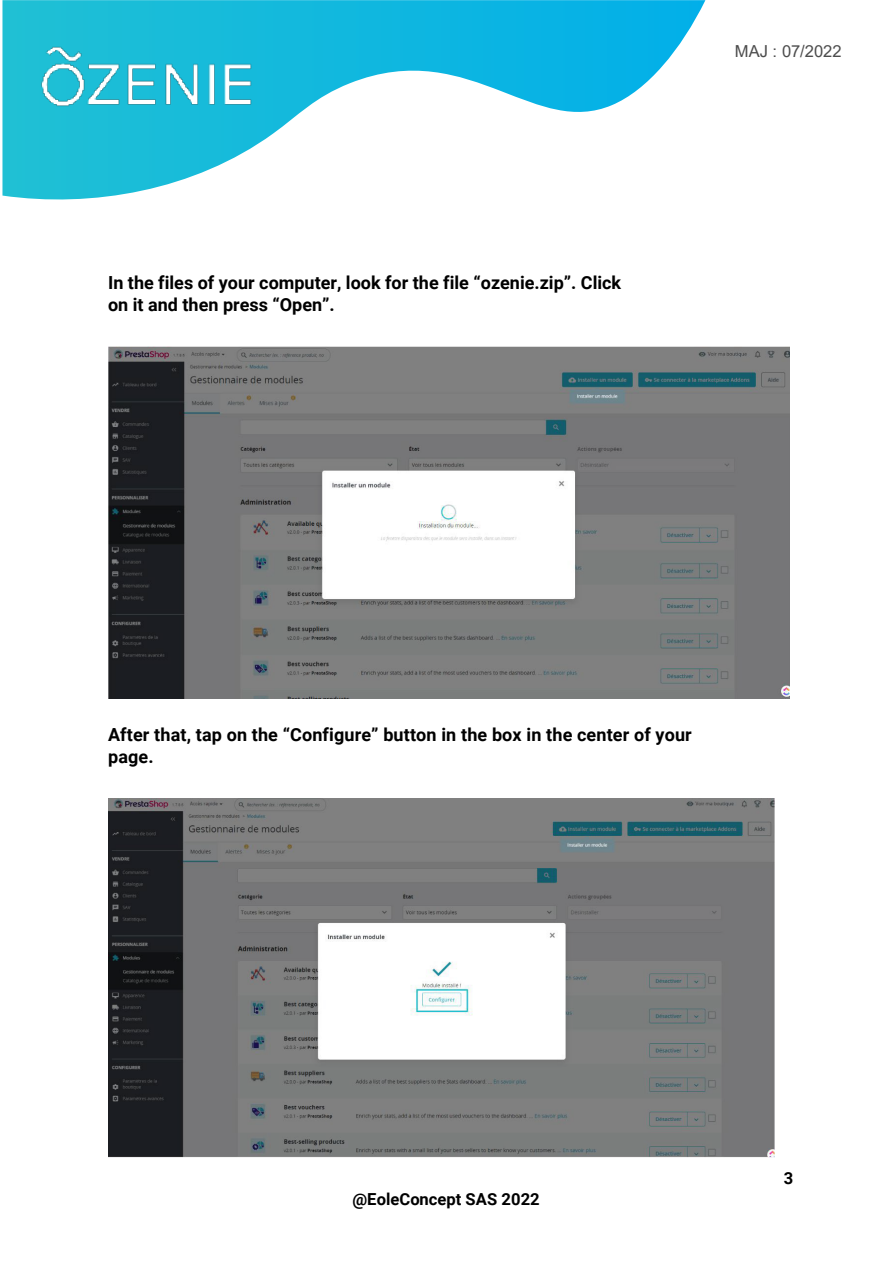
<style>
.page{position:relative;width:894px;height:1264px;background:#fff}
.page>*{position:absolute;margin:0;border:0;box-sizing:border-box;transform-origin:0 0}
.t1{font:700 18px/21.6px "Roboto";color:#000}
.t2{font:700 16.5px "Roboto";color:#000}
.t3{font:16.5px "Arial";color:#4d4d4d}
</style>
<div class="page">
<img style="left:108px;top:347px;width:681px;height:351px">
<img style="left:108px;top:798px;width:666px;height:358px">
<svg style="left:2px;top:0;width:703px;height:200px"></svg>
<img style="left:32px;top:42px;width:231px;height:69px">
<p class="t1" style="left:108px;top:271px;width:514px">In the files of your computer, look for the file “ozenie.zip”. Click on it and then press “Open”.</p>
<p class="t3" style="left:734px;top:40px;width:108px">MAJ : 07/2022</p>
<p class="t1" style="left:108px;top:723px;width:585px">After that, tap on the “Configure” button in the box in the center of your page.</p>
<p class="t2" style="left:352px;top:1187px;width:188px">@EoleConcept SAS 2022</p>
<p class="t2" style="left:783px;top:1165px;width:11px">3</p>
</div>
